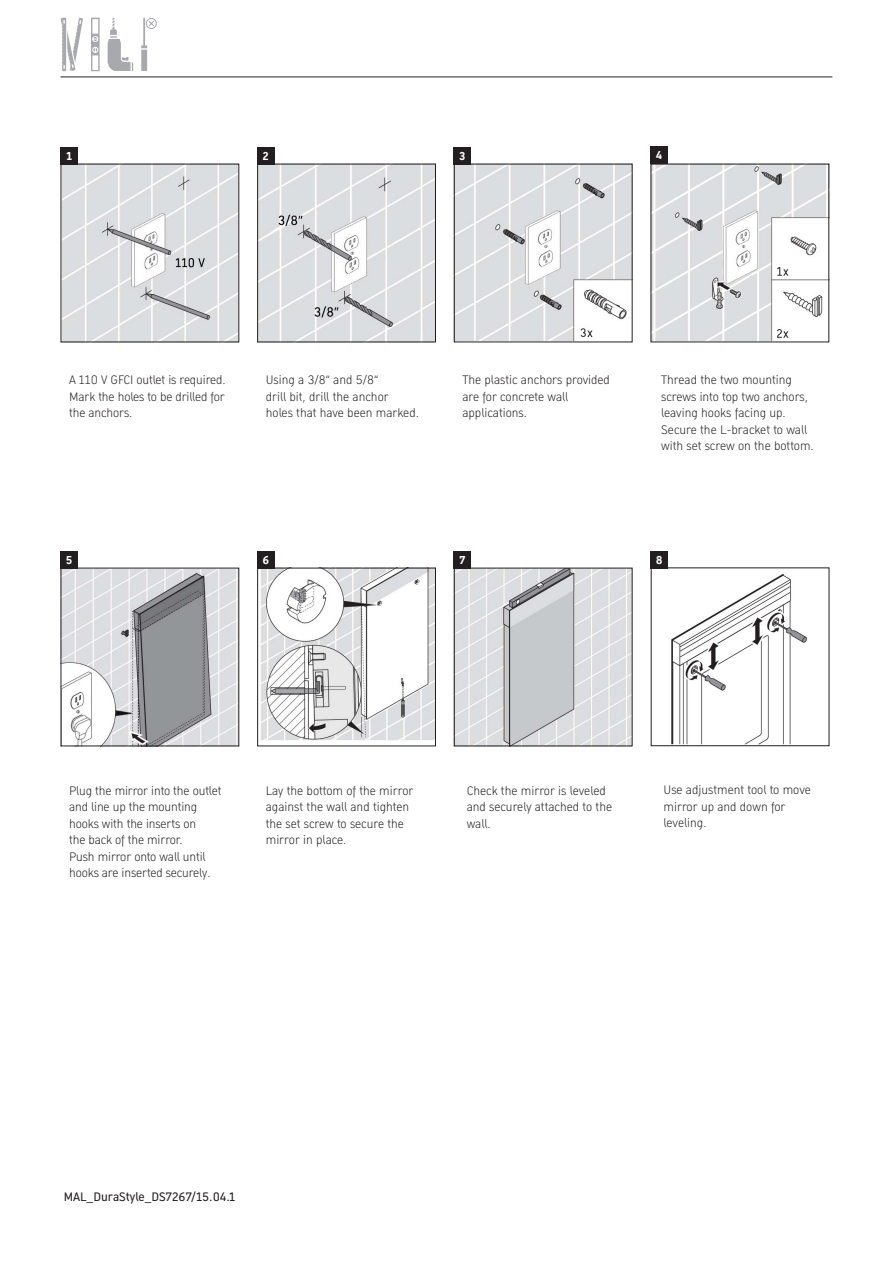
<style>
.page{position:relative;width:893px;height:1263px;background:#fff}
.page>*{position:absolute;margin:0;border:0;box-sizing:border-box;transform-origin:0 0}
.t1{font:300 12px/16.5px "Dura Sans 2014 c";color:#231f20}
.t2{font:12px "Dura Sans 2014 c";color:#231f20}
.t3{font:700 11.25px "Dura Sans 2014 c";color:#fff}
</style>
<div class="page">
<img style="left:63px;top:166px;width:174px;height:174px">
<img style="left:259px;top:166px;width:175px;height:174px">
<img style="left:456px;top:166px;width:174px;height:174px">
<img style="left:653px;top:166px;width:174px;height:174px">
<img style="left:261px;top:570px;width:173px;height:170px">
<img style="left:456px;top:570px;width:174px;height:174px">
<img style="left:60px;top:568px;width:177px;height:178px">
<img style="left:650px;top:568px;width:158px;height:177px">
<div style="left:257px;top:164px;width:179px;height:178px;border:1px solid #231f20"></div>
<div style="left:257px;top:568px;width:179px;height:178px;border:1px solid #231f20"></div>
<svg style="left:61px;top:18px;width:22px;height:53px"></svg>
<svg style="left:91px;top:18px;width:9px;height:53px"></svg>
<div style="left:92px;top:19px;width:6px;height:15px;background:#fff"></div>
<div style="left:92px;top:55px;width:6px;height:15px;background:#fff"></div>
<svg style="left:92px;top:35px;width:7px;height:18px"></svg>
<svg style="left:108px;top:18px;width:25px;height:53px"></svg>
<svg style="left:141px;top:17px;width:16px;height:54px"></svg>
<hr style="left:61px;top:77px;width:771px;height:1px;background:#231f20">
<div style="left:61px;top:147px;width:17px;height:17px;background:#231f20"></div>
<div style="left:257px;top:147px;width:17px;height:17px;background:#231f20"></div>
<div style="left:454px;top:147px;width:17px;height:17px;background:#231f20"></div>
<div style="left:651px;top:147px;width:17px;height:17px;background:#231f20"></div>
<div style="left:61px;top:551px;width:17px;height:17px;background:#231f20"></div>
<div style="left:257px;top:551px;width:17px;height:17px;background:#231f20"></div>
<div style="left:454px;top:551px;width:17px;height:17px;background:#231f20"></div>
<div style="left:651px;top:551px;width:17px;height:17px;background:#231f20"></div>
<p class="t3" style="left:66px;top:148px;width:8px">1</p>
<p class="t3" style="left:263px;top:148px;width:8px">2</p>
<p class="t3" style="left:459px;top:148px;width:8px">3</p>
<p class="t3" style="left:656px;top:148px;width:8px">4</p>
<p class="t1" style="left:69px;top:372px;width:158px">A 110 V GFCI outlet is required.</p>
<p class="t1" style="left:69px;top:388px;width:157px">Mark the holes to be drilled for</p>
<p class="t1" style="left:69px;top:405px;width:65px">the anchors.</p>
<p class="t1" style="left:266px;top:372px;width:114px">Using a 3/8“ and 5/8“</p>
<p class="t1" style="left:266px;top:388px;width:125px">drill bit, drill the anchor</p>
<p class="t1" style="left:266px;top:405px;width:155px">holes that have been marked.</p>
<p class="t1" style="left:462px;top:372px;width:149px">The plastic anchors provided are for concrete wall</p>
<p class="t1" style="left:462px;top:405px;width:66px">applications.</p>
<p class="t3" style="left:66px;top:552px;width:8px">5</p>
<p class="t3" style="left:262px;top:552px;width:8px">6</p>
<p class="t3" style="left:459px;top:552px;width:8px">7</p>
<p class="t1" style="left:661px;top:372px;width:148px">Thread the two mounting screws into top two anchors,</p>
<p class="t1" style="left:661px;top:405px;width:126px">leaving hooks facing up.</p>
<p class="t1" style="left:661px;top:421px;width:154px">Secure the L-bracket to wall with set screw on the bottom.</p>
<p class="t3" style="left:656px;top:552px;width:8px">8</p>
<p class="t1" style="left:69px;top:782px;width:154px">Plug the mirror into the outlet</p>
<p class="t1" style="left:69px;top:799px;width:130px">and line up the mounting</p>
<p class="t1" style="left:69px;top:815px;width:129px">hooks with the inserts on</p>
<p class="t1" style="left:69px;top:832px;width:115px">the back of the mirror.</p>
<p class="t1" style="left:69px;top:848px;width:138px">Push mirror onto wall until</p>
<p class="t1" style="left:69px;top:865px;width:143px">hooks are inserted securely.</p>
<p class="t1" style="left:266px;top:782px;width:149px">Lay the bottom of the mirror</p>
<p class="t1" style="left:266px;top:799px;width:145px">against the wall and tighten</p>
<p class="t1" style="left:266px;top:815px;width:140px">the set screw to secure the</p>
<p class="t1" style="left:266px;top:832px;width:82px">mirror in place.</p>
<p class="t1" style="left:467px;top:782px;width:141px">Check the mirror is leveled</p>
<p class="t1" style="left:467px;top:799px;width:147px">and securely attached to the</p>
<p class="t1" style="left:467px;top:815px;width:26px">wall.</p>
<p class="t1" style="left:664px;top:782px;width:149px">Use adjustment tool to move mirror up and down for leveling.</p>
<p class="t2" style="left:64px;top:1189px;width:173px">MAL_DuraStyle_DS7267/15.04.1</p>
</div>
